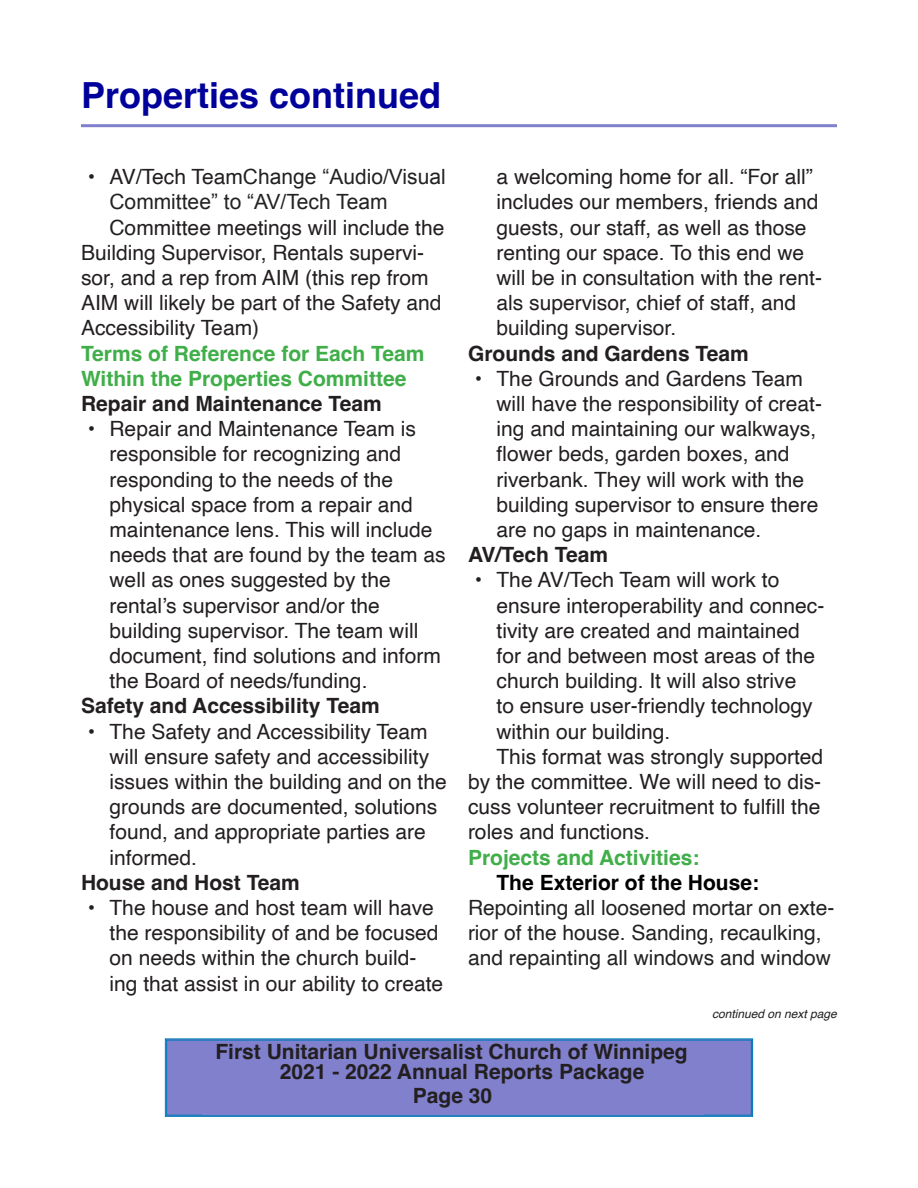
<style>
.page{position:relative;width:918px;height:1188px;background:#fff}
.page>*{position:absolute;margin:0;border:0;box-sizing:border-box;transform-origin:0 0}
.t1{font:700 36px "Helvetica";color:#00009b}
.Body_Text{font:21px/25.2px "Helvetica";color:#231f20}
.Subhead{font:700 21px/43.3px "Helvetica";color:#231f20;text-align:center}
.Body_Text-2{font:21px/25.2px "Helvetica";color:#222}
.Heading_1{font:700 21px/25.2px "Helvetica";color:#40ae49}
.t2{font:21px/25.2px "Arial";color:#222}
.t3{font:italic 12px "Helvetica";color:#231f20}
.s1{font-family:"Helvetica";color:#231f20}
.s2{font-weight:700;color:#000}
</style>
<div class="page">
<svg style="left:165px;top:1039px;width:588px;height:78px;background:#5b7fc7"></svg>
<div style="left:166px;top:1040px;width:586px;height:75px;border:1px solid #007ab9"></div>
<div style="left:174px;top:1063px;width:570px;height:34px;background:#8080cd"></div>
<div style="left:174px;top:1043px;width:555px;height:20px;background:#8080cd"></div>
<div style="left:202px;top:1087px;width:501px;height:28px;background:#8080cd"></div>
<hr style="left:81px;top:124px;width:756px;height:3px;background:#8080cd">
<h1 class="t1" style="left:81px;top:73px;width:362px">Properties continued</h1>
<p class="t2" style="left:110px;top:164px;width:338px;text-indent:-22px"><span class="s1">• AV/Tech Team</span>Change “Audio/Visual<br>Committee” to “AV/Tech Team</p>
<p class="Body_Text" style="left:81px;top:215px;width:365px;text-indent:29px">Committee meetings will include the Building Supervisor, Rentals supervi&shy;sor, and a rep from AIM (this rep from AIM will likely be part of the Safety and Accessibility Team)</p>
<h2 class="Heading_1" style="left:81px;top:343px;width:345px">Terms of Reference for Each Team<br>Within the Properties Committee</h2>
<h3 class="Subhead" style="left:81px;top:384px;width:302px">Repair and Maintenance Team</h3>
<p class="Body_Text" style="left:110px;top:417px;width:338px;text-indent:-22px">• Repair and Maintenance Team is responsible for recognizing and responding to the needs of the physical space from a repair and maintenance lens. This will include needs that are found by the team as well as ones suggested by the rental’s supervisor and/or the building supervisor. The team will document, find solutions and inform the Board of needs/funding.</p>
<h3 class="Subhead" style="left:81px;top:687px;width:300px">Safety and Accessibility Team</h3>
<p class="Body_Text" style="left:110px;top:719px;width:339px;text-indent:-22px">• The Safety and Accessibility Team will ensure safety and accessibility issues within the building and on the grounds are documented, solutions found, and appropriate parties are informed.</p>
<h3 class="Subhead" style="left:81px;top:863px;width:220px">House and Host Team</h3>
<p class="Body_Text" style="left:110px;top:896px;width:335px;text-indent:-22px">• The house and host team will have the responsibility of and be focused on needs within the church build&shy;ing that assist in our ability to create</p>
<p class="Body_Text" style="left:496px;top:165px;width:327px">a welcoming home for all. “For all” includes our members, friends and guests, our staff, as well as those renting our space. To this end we will be in consultation with the rent&shy;als supervisor, chief of staff, and building supervisor.</p>
<h3 class="Subhead" style="left:468px;top:334px;width:282px">Grounds and Gardens Team</h3>
<p class="Body_Text" style="left:496px;top:366px;width:327px;text-indent:-22px">• The Grounds and Gardens Team will have the responsibility of creat&shy;ing and maintaining our walkways, flower beds, garden boxes, and riverbank. They will work with the building supervisor to ensure there are no gaps in maintenance.</p>
<h3 class="Subhead" style="left:468px;top:536px;width:142px">AV/Tech Team</h3>
<p class="Body_Text" style="left:496px;top:568px;width:330px;text-indent:-22px">• The AV/Tech Team will work to ensure interoperability and connec&shy;tivity are created and maintained for and between most areas of the church building. It will also strive<br>to ensure user-friendly technology within our building.</p>
<p class="Body_Text" style="left:468px;top:744px;width:357px;text-indent:29px">This format was strongly supported by the committee. We will need to dis&shy;cuss volunteer recruitment to fulfill the roles and functions.</p>
<h2 class="Heading_1" style="left:468px;top:847px;width:233px">Projects and Activities:</h2>
<p class="Body_Text-2" style="left:468px;top:870px;width:368px;text-indent:29px"><span class="s2">The Exterior of the House:<br></span>Repointing all loosened mortar on exte&shy;rior of the house. Sanding, recaulking, and repainting all windows and window</p>
<p class="t3" style="left:712px;top:1004px;width:126px">continued on next page</p>
<p class="Subhead" style="left:215px;top:1032px;width:474px">First Unitarian Universalist Church of Winnipeg<br>Page 30</p>
<p class="Subhead" style="left:280px;top:1052px;width:366px">2021 - 2022 Annual Reports Package</p>
</div>
